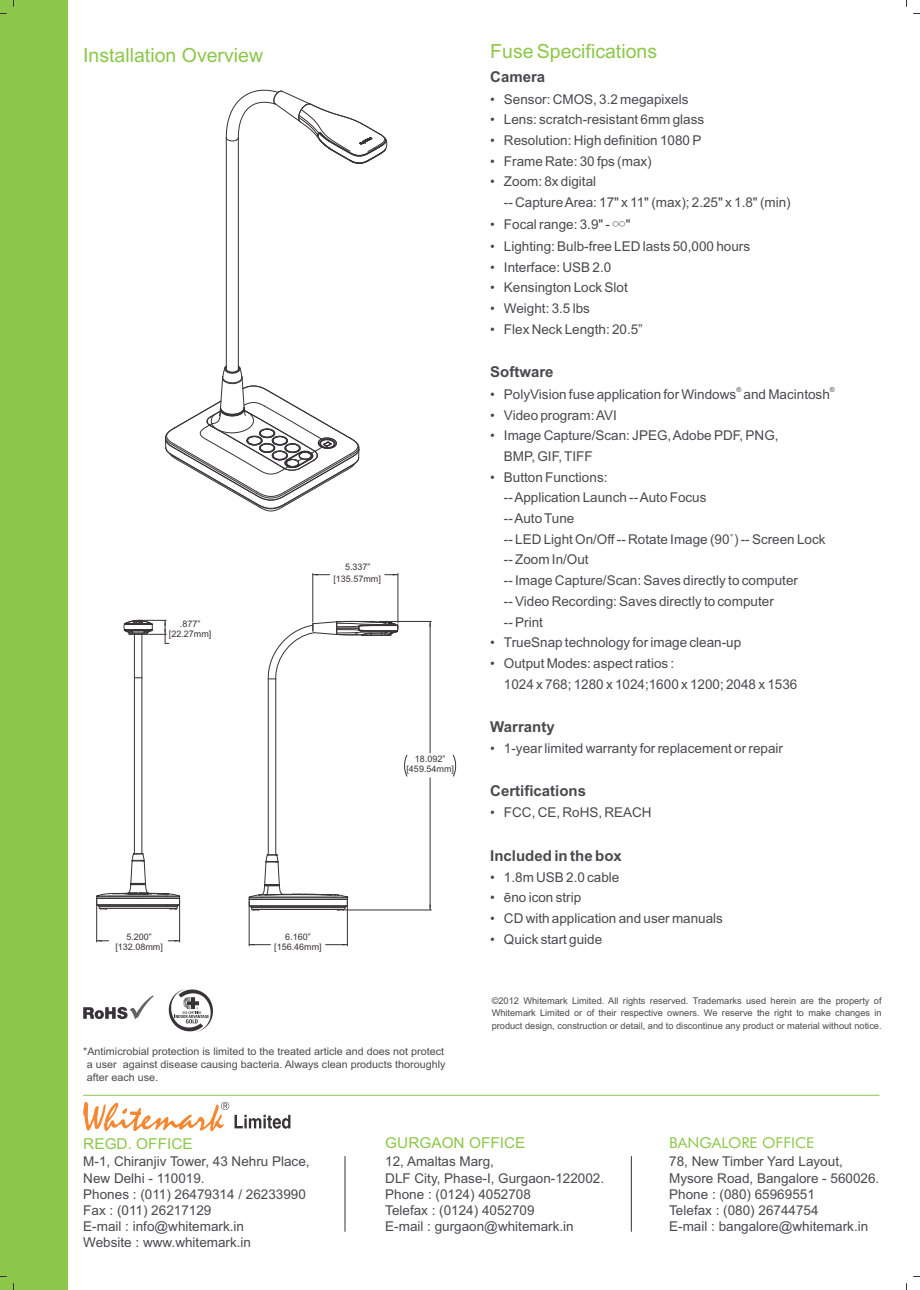
<style>
.page{position:relative;width:920px;height:1290px;background:#fff}
.page>*{position:absolute;margin:0;border:0;box-sizing:border-box;transform-origin:0 0}
.t1{font:19.5px "Arial";color:#8cc74a}
.t2{font:700 15px "Arial";color:#4a4a4d}
.t3{font:15px "Arial";color:#8cc74a}
.t4{font:15px "Futura BT";color:#8cc74a}
.t5{font:13.5px/16.2px "Arial";color:#4a4a4d}
.t6{font:10.5px/12.9px "Arial";color:#4a4a4d;text-align:justify}
.t7{font:9.3px/12.5px "Arial";color:#4a4a4d;text-align:justify}
.t8{font:9px/10.1px "Arial";color:#383336;text-align:center}
.t9{font:6.75px "Arial";color:#4a4a4d}
.s1{font-family:"Adobe Fangsong Std"}
</style>
<div class="page">
<div style="left:0;top:0;width:68px;height:1290px;background:#8cc74a"></div>
<hr style="left:345px;top:1156px;width:1px;height:76px;background:#383336">
<hr style="left:631px;top:1156px;width:1px;height:76px;background:#383336">
<hr style="left:83px;top:1095px;width:796px;height:1px;background:#8cc74a">
<svg style="left:235px;top:1115px;width:55px;height:14px"></svg>
<svg style="left:83px;top:1102px;width:146px;height:29px"></svg>
<svg style="left:83px;top:995px;width:71px;height:24px"></svg>
<svg style="left:168px;top:989px;width:45px;height:43px"></svg>
<hr style="left:226px;top:137px;width:1px;height:232px;background:#383336">
<hr style="left:238px;top:137px;width:1px;height:232px;background:#383336">
<svg style="left:165px;top:364px;width:195px;height:147px"></svg>
<svg style="left:226px;top:90px;width:161px;height:74px"></svg>
<hr style="left:268px;top:679px;width:1px;height:176px;background:#383336">
<hr style="left:275px;top:679px;width:1px;height:176px;background:#383336">
<svg style="left:249px;top:854px;width:99px;height:57px"></svg>
<svg style="left:268px;top:621px;width:131px;height:59px"></svg>
<svg style="left:404px;top:755px;width:4px;height:22px"></svg>
<svg style="left:453px;top:755px;width:3px;height:22px"></svg>
<hr style="left:345px;top:910px;width:86px;height:1px;background:#383336">
<hr style="left:379px;top:621px;width:52px;height:1px;background:#383336">
<hr style="left:430px;top:778px;width:1px;height:132px;background:#383336">
<hr style="left:430px;top:621px;width:1px;height:132px;background:#383336">
<hr style="left:398px;top:573px;width:1px;height:50px;background:#383336">
<hr style="left:313px;top:573px;width:1px;height:49px;background:#383336">
<svg style="left:385px;top:574px;width:13px;height:1px"></svg>
<svg style="left:313px;top:574px;width:17px;height:1px"></svg>
<hr style="left:249px;top:901px;width:1px;height:45px;background:#383336">
<hr style="left:347px;top:901px;width:1px;height:45px;background:#383336">
<svg style="left:249px;top:944px;width:21px;height:1px"></svg>
<svg style="left:326px;top:944px;width:21px;height:1px"></svg>
<hr style="left:142px;top:634px;width:1px;height:44px;background:#383336">
<hr style="left:134px;top:634px;width:1px;height:44px;background:#383336">
<hr style="left:134px;top:678px;width:1px;height:176px;background:#383336">
<hr style="left:142px;top:678px;width:1px;height:176px;background:#383336">
<svg style="left:96px;top:853px;width:84px;height:57px"></svg>
<svg style="left:124px;top:620px;width:45px;height:24px"></svg>
<hr style="left:96px;top:900px;width:1px;height:42px;background:#383336">
<hr style="left:179px;top:900px;width:1px;height:42px;background:#383336">
<svg style="left:97px;top:940px;width:12px;height:1px"></svg>
<h1 class="t1" style="left:83px;top:48px;width:181px">Installation Overview</h1>
<p class="t8" style="left:169px;top:620px;width:44px">.877” [22.27mm]</p>
<p class="t8" style="left:115px;top:932px;width:49px">5.200” [132.08mm]</p>
<p class="t8" style="left:333px;top:562px;width:49px;line-height:11.4px">5.337” [135.57mm]</p>
<p class="t8" style="left:274px;top:932px;width:49px">6.160” [156.46mm]</p>
<p class="t8" style="left:406px;top:755px;width:49px">18.092” [459.54mm]</p>
<p class="t6" style="left:87px;top:1046px;width:360px;text-indent:-4px">*Antimicrobial protection is limited to the treated article and does not protect a user against disease causing bacteria. Always clean products thoroughly after each use.</p>
<h1 class="t1" style="left:490px;top:44px;width:168px">Fuse Specifications</h1>
<p class="t2" style="left:490px;top:72px;width:57px">Camera</p>
<p class="t5" style="left:490px;top:92px;width:200px">• Sensor: CMOS, 3.2 megapixels</p>
<p class="t5" style="left:490px;top:113px;width:215px">• Lens: scratch-resistant 6mm glass</p>
<p class="t5" style="left:490px;top:133px;width:213px">• Resolution: High definition 1080 P</p>
<p class="t5" style="left:490px;top:154px;width:163px">• Frame Rate: 30 fps (max)</p>
<p class="t5" style="left:504px;top:172px;width:288px;line-height:20.7px;text-indent:-14px">• Zoom: 8x digital<br>-- Capture Area: 17" x 11" (max); 2.25" x 1.8" (min)</p>
<p class="t5" style="left:490px;top:218px;width:142px">• Focal range: 3.9" - <span class="s1">∞</span>"</p>
<p class="t5" style="left:490px;top:239px;width:261px">• Lighting: Bulb-free LED lasts 50,000 hours</p>
<p class="t5" style="left:490px;top:260px;width:122px">• Interface: USB 2.0</p>
<p class="t5" style="left:490px;top:281px;width:139px">• Kensington Lock Slot</p>
<p class="t5" style="left:490px;top:301px;width:101px">• Weight: 3.5 lbs</p>
<p class="t5" style="left:490px;top:322px;width:154px">• Flex Neck Length: 20.5”</p>
<p class="t2" style="left:490px;top:366px;width:65px">Software</p>
<p class="t9" style="left:736px;top:387px;width:6px">®</p>
<p class="t9" style="left:830px;top:387px;width:6px">®</p>
<p class="t5" style="left:490px;top:387px;width:341px">• PolyVision fuse application for Windows and Macintosh</p>
<p class="t5" style="left:490px;top:408px;width:128px">• Video program: AVI</p>
<p class="t5" style="left:504px;top:426px;width:276px;line-height:20.7px;text-indent:-14px">• Image Capture/Scan: JPEG, Adobe PDF, PNG,<br>BMP, GIF, TIFF</p>
<p class="t5" style="left:504px;top:468px;width:323px;line-height:20.7px;text-indent:-14px">• Button Functions:<br>-- Application Launch -- Auto Focus<br>-- Auto Tune<br>-- LED Light On/Off -- Rotate Image (90˚) -- Screen Lock -- Zoom In/Out<br>-- Image Capture/Scan: Saves directly to computer<br>-- Video Recording: Saves directly to computer<br>-- Print</p>
<p class="t5" style="left:490px;top:636px;width:253px">• TrueSnap technology for image clean-up</p>
<p class="t5" style="left:504px;top:654px;width:295px;line-height:20.7px;text-indent:-14px">• Output Modes: aspect ratios :<br>1024 x 768; 1280 x 1024;1600 x 1200; 2048 x 1536</p>
<p class="t2" style="left:490px;top:721px;width:66px">Warranty</p>
<p class="t5" style="left:490px;top:741px;width:294px">• 1-year limited warranty for replacement or repair</p>
<p class="t2" style="left:490px;top:785px;width:97px">Certifications</p>
<p class="t5" style="left:490px;top:806px;width:163px">• FCC, CE, RoHS, REACH</p>
<p class="t2" style="left:490px;top:850px;width:133px">Included in the box</p>
<p class="t5" style="left:490px;top:870px;width:131px">• 1.8m USB 2.0 cable</p>
<p class="t5" style="left:490px;top:891px;width:92px">• ēno icon strip</p>
<p class="t5" style="left:490px;top:911px;width:234px">• CD with application and user manuals</p>
<p class="t5" style="left:490px;top:932px;width:113px">• Quick start guide</p>
<p class="t7" style="left:492px;top:995px;width:392px">©2012 Whitemark Limited. All rights reserved. Trademarks used herein are the property of Whitemark Limited or of their respective owners. We reserve the right to make changes in product design, construction or detail, and to discontinue any product or material without notice.</p>
<p class="t3" style="left:83px;top:1138px;width:111px">REGD. OFFICE</p>
<p class="t3" style="left:385px;top:1137px;width:142px">GURGAON OFFICE</p>
<p class="t4" style="left:669px;top:1137px;width:147px">BANGALORE OFFICE</p>
<p class="t5" style="left:385px;top:1155px;width:220px">12, Amaltas Marg,<br>DLF City, Phase-I, Gurgaon-122002.<br>Phone : (0124) 4052708<br>Telefax : (0124) 4052709<br>E-mail : gurgaon@whitemark.in</p>
<p class="t5" style="left:83px;top:1155px;width:228px">M-1, Chiranjiv Tower, 43 Nehru Place,<br>New Delhi - 110019.<br>Phones : (011) 26479314 / 26233990<br>Fax : (011) 26217129<br>E-mail : info@whitemark.in<br>Website : www.whitemark.in</p>
<p class="t5" style="left:669px;top:1155px;width:212px">78, New Timber Yard Layout,<br>Mysore Road, Bangalore - 560026.<br>Phone : (080) 65969551<br>Telefax : (080) 26744754<br>E-mail : bangalore@whitemark.in</p>
</div>
